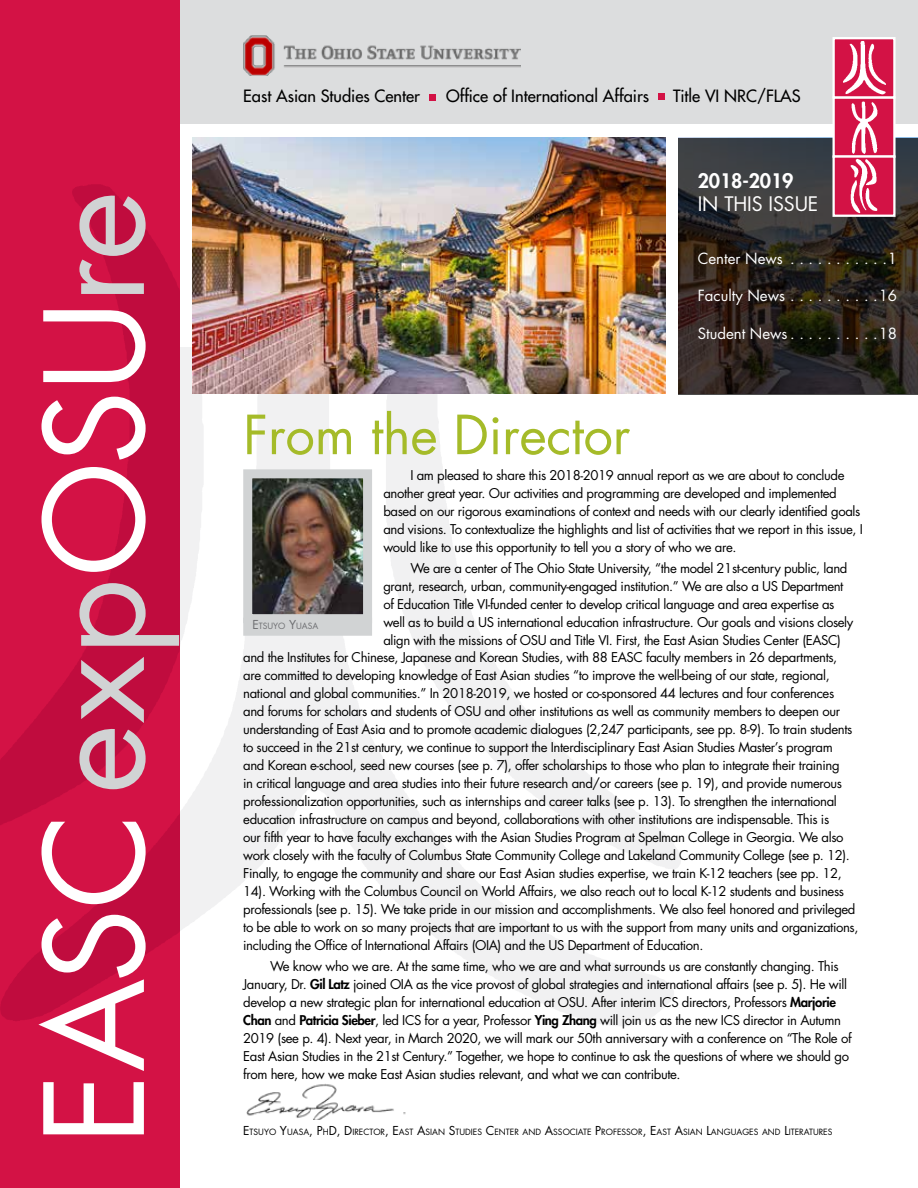
<style>
.page{position:relative;width:918px;height:1188px;background:#fff}
.page>*{position:absolute;margin:0;border:0;box-sizing:border-box;transform-origin:0 0}
.t1{font:133.5px "Futura Std";color:#fff}
.t2{font:52.5px "Futura Std";letter-spacing:-.005em;color:#a5bb29}
.t3{font:19.5px "Futura Std";letter-spacing:-.005em;color:#fff}
.t4{font:800 19.5px "Futura Std";letter-spacing:-.005em;color:#fff}
.t5{font:500 16.5px "Futura Std";color:#000}
.t6{font:15px "Futura Std";color:#fff}
.t7{font:13.2px/18px "Futura Std";letter-spacing:-.03em;color:#000}
.t8{font:8.4px "Futura Std";color:#000}
.t9{font:8.4px "Futura Std";color:#6d6e71}
.s1{color:#d1d3d4}
.s2{font-size:12px}
.s3{font-weight:800}
</style>
<div class="page">
<img style="left:180px;top:347px;width:649px;height:679px">
<div style="left:177px;top:0;width:741px;height:124px;background:#dcddde"></div>
<div style="left:429px;top:94px;width:7px;height:7px;background:#d31245"></div>
<svg style="left:0;top:0;width:180px;height:1188px;background:#cd1043"></svg>
<div style="left:669px;top:170px;width:9px;height:234px;background:#fff"></div>
<img style="left:243px;top:35px;width:277px;height:40px">
<div style="left:658px;top:93px;width:7px;height:7px;background:#d31245"></div>
<img style="left:193px;top:137px;width:473px;height:257px">
<svg style="left:678px;top:138px;width:240px;height:256px;background:#2f2a26"></svg>
<img style="left:835px;top:99px;width:58px;height:56px">
<div style="left:832px;top:96px;width:64px;height:62px;border:2px solid #fff"></div>
<svg style="left:835px;top:158px;width:58px;height:56px;background:#da3b65"></svg>
<div style="left:832px;top:155px;width:64px;height:62px;border:2px solid #fff"></div>
<img style="left:835px;top:40px;width:58px;height:56px">
<div style="left:832px;top:37px;width:64px;height:62px;border:2px solid #fff"></div>
<img style="left:246px;top:1084px;width:160px;height:36px">
<img style="left:253px;top:479px;width:109px;height:134px">
<div style="left:243px;top:469px;width:129px;height:154px;border:9px solid #d1d3d4"></div>
<div style="left:243px;top:618px;width:129px;height:18px;background:#d1d3d4"></div>
<h1 class="t1" style="left:10px;top:1144px;width:955px;rotate:-90deg">EASC<span class="s1">exp</span>OSU<span class="s1">re</span></h1>
<p class="t5" style="left:243px;top:86px;width:178px">East Asian Studies Center</p>
<p class="t5" style="left:446px;top:86px;width:205px">Office of International Affairs</p>
<p class="t5" style="left:673px;top:86px;width:129px">Title VI NRC/FLAS</p>
<h3 class="t4" style="left:698px;top:169px;width:97px">2018-2019</h3>
<h3 class="t3" style="left:698px;top:192px;width:122px">IN THIS ISSUE</h3>
<h2 class="t2" style="left:243px;top:401px;width:389px">From the Director</h2>
<p class="t6" style="left:698px;top:249px;width:201px">Center News . . . . . . . . . . 1</p>
<p class="t6" style="left:698px;top:286px;width:201px">Faculty News . . . . . . . . . 16</p>
<p class="t6" style="left:698px;top:324px;width:201px">Student News . . . . . . . . . 18</p>
<p class="t7" style="left:383px;top:466px;width:481px;text-indent:27px">I am pleased to share this 2018-2019 annual report as we are about to conclude another great year. Our activities and programming are developed and implemented based on our rigorous examinations of context and needs with our clearly identified goals and visions. To contextualize the highlights and list of activities that we report in this issue, I would like to use this opportunity to tell you a story of who we are.</p>
<p class="t7" style="left:383px;top:559px;width:471px;text-indent:27px">We are a center of The Ohio State University, “the model 21st-century public, land grant, research, urban, community-engaged institution. ” We are also a US Department of Education Title VI-funded center to develop critical language and area expertise as well as to build a US international education infrastructure. Our goals and visions closely align with the missions of OSU and Title VI. First, the East Asian Studies Center (EASC)</p>
<p class="t9" style="left:252px;top:621px;width:68px"><span class="s2">E</span>TSUYO <span class="s2">Y</span>UASA</p>
<p class="t7" style="left:243px;top:648px;width:617px">and the Institutes for Chinese, Japanese and Korean Studies, with 88 EASC faculty members in 26 departments, are committed to developing knowledge of East Asian studies “to improve the well-being of our state, regional, national and global communities. ” In 2018-2019, we hosted or co-sponsored 44 lectures and four conferences and forums for scholars and students of OSU and other institutions as well as community members to deepen our understanding of East Asia and to promote academic dialogues (2,247 participants, see pp. 8-9). To train students to succeed in the 21st century, we continue to support the Interdisciplinary East Asian Studies Master’s program<br>and Korean e-school, seed new courses (see p. 7), offer scholarships to those who plan to integrate their training<br>in critical language and area studies into their future research and/or careers (see p. 19), and provide numerous professionalization opportunities, such as internships and career talks (see p. 13). To strengthen the international education infrastructure on campus and beyond, collaborations with other institutions are indispensable. This is<br>our fifth year to have faculty exchanges with the Asian Studies Program at Spelman College in Georgia. We also work closely with the faculty of Columbus State Community College and Lakeland Community College (see p. 12).<br>Finally, to engage the community and share our East Asian studies expertise, we train K-12 teachers (see pp. 12, 14). Working with the Columbus Council on World Affairs, we also reach out to local K-12 students and business professionals (see p. 15). We take pride in our mission and accomplishments. We also feel honored and privileged to be able to work on so many projects that are important to us with the support from many units and organizations, including the Office of International Affairs (OIA) and the US Department of Education.</p>
<p class="t7" style="left:243px;top:957px;width:610px;text-indent:27px">We know who we are. At the same time, who we are and what surrounds us are constantly changing. This January, Dr. <span class="s3">Gil Latz</span> joined OIA as the vice provost of global strategies and international affairs (see p. 5). He will develop a new strategic plan for international education at OSU. After interim ICS directors, Professors <span class="s3">Marjorie Chan</span> and <span class="s3">Patricia Sieber</span>, led ICS for a year, Professor <span class="s3">Ying Zhang</span> will join us as the new ICS director in Autumn 2019 (see p. 4). Next year, in March 2020, we will mark our 50th anniversary with a conference on “The Role of East Asian Studies in the 21st Century. ” Together, we hope to continue to ask the questions of where we should go from here, how we make East Asian studies relevant, and what we can contribute.</p>
<p class="t8" style="left:243px;top:1126px;width:591px"><span class="s2">E</span>TSUYO <span class="s2">Y</span>UASA<span class="s2">, P</span>H<span class="s2">D, D</span>IRECTOR<span class="s2">, E</span>AST <span class="s2">A</span>SIAN <span class="s2">S</span>TUDIES <span class="s2">C</span>ENTER AND <span class="s2">A</span>SSOCIATE <span class="s2">P</span>ROFESSOR<span class="s2">, E</span>AST <span class="s2">A</span>SIAN <span class="s2">L</span>ANGUAGES AND <span class="s2">L</span>ITERATURES</p>
</div>
